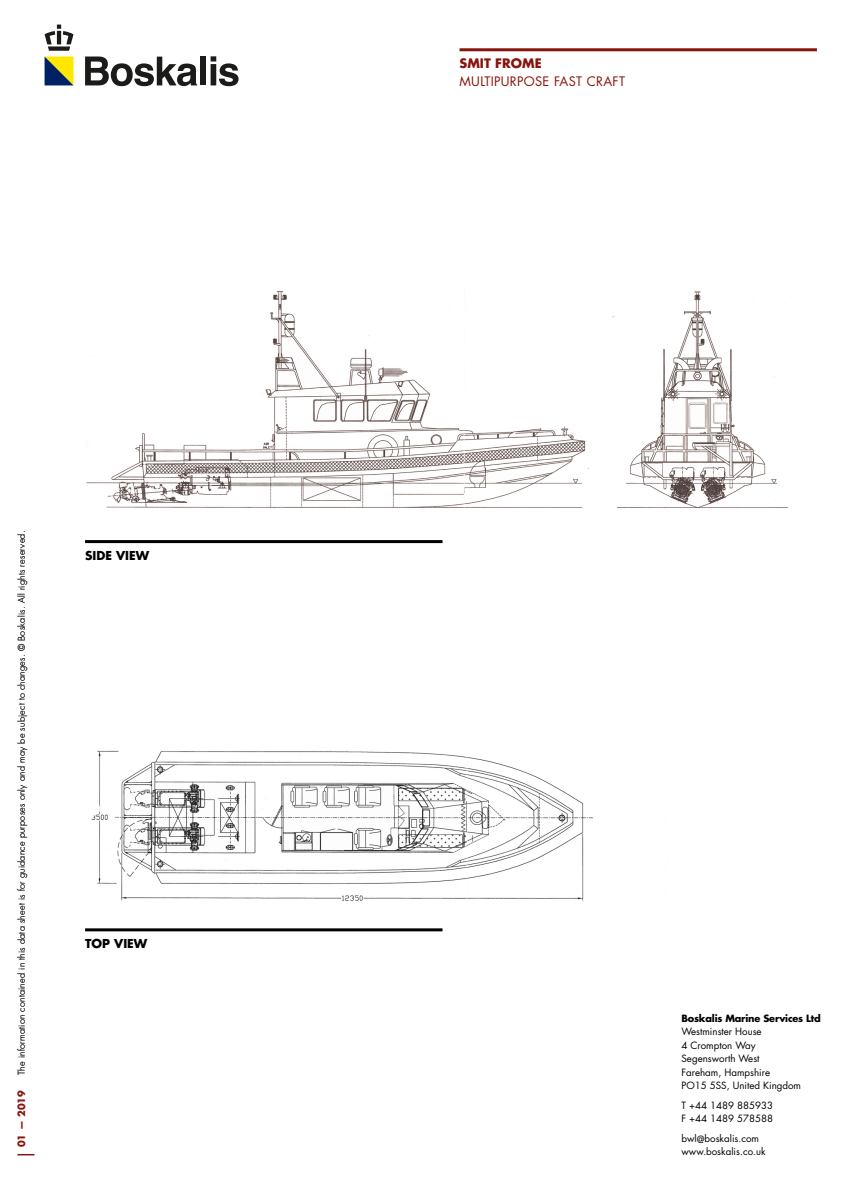
<style>
.page{position:relative;width:851px;height:1191px;background:#fff}
.page>*{position:absolute;margin:0;border:0;box-sizing:border-box;transform-origin:0 0}
._000_JEC_Subheading{font:12.75px "Futura Std";letter-spacing:.025em;color:#89140c}
._000_JEC_Subheading-2{font:700 12.75px "Futura Std";color:#89140c}
._000_JEC_Heading_3{font:700 12px "Futura Std";color:#000}
._000_BOS_Address{font:9.75px "Futura Std";color:#000}
._000_BOS_Address-2{font:700 9.75px "Futura Std";letter-spacing:-.02em;color:#000}
.t1{font:700 9.75px "Futura Std";letter-spacing:.01em;color:#89140c}
.t2{font:300 9px "Futura Std";letter-spacing:.025em;color:#000}
</style>
<div class="page">
<svg style="left:45px;top:57px;width:28px;height:28px"></svg>
<svg style="left:85px;top:57px;width:112px;height:29px"></svg>
<div style="left:200px;top:57px;width:6px;height:28px;background:#1b1b1a"></div>
<svg style="left:210px;top:56px;width:28px;height:30px"></svg>
<svg style="left:45px;top:25px;width:28px;height:26px"></svg>
<svg style="left:17px;top:1154px;width:17px;height:1px"></svg>
<hr style="left:459px;top:48px;width:357px;height:3px;background:#89140c">
<hr style="left:85px;top:928px;width:357px;height:3px;background:#000">
<hr style="left:85px;top:540px;width:357px;height:3px;background:#000">
<img style="left:86px;top:291px;width:703px;height:217px">
<img style="left:91px;top:750px;width:502px;height:151px">
<p class="t2" style="left:16px;top:1074px;width:546px;rotate:-90deg">The information contained in this data sheet is for guidance purposes only and may be subject to changes. © Boskalis. All rights reserved.</p>
<p class="t1" style="left:15px;top:1147px;width:59px;rotate:-90deg">01 — 2019</p>
<p class="_000_JEC_Heading_3" style="left:85px;top:547px;width:66px">SIDE VIEW</p>
<p class="_000_JEC_Heading_3" style="left:85px;top:936px;width:64px">TOP VIEW</p>
<p class="_000_JEC_Subheading-2" style="left:459px;top:55px;width:84px">SMIT FROME</p>
<p class="_000_JEC_Subheading" style="left:459px;top:73px;width:167px">MULTIPURPOSE FAST CRAFT</p>
<p class="_000_BOS_Address-2" style="left:681px;top:1011px;width:141px">Boskalis Marine Services Ltd</p>
<p class="_000_BOS_Address" style="left:681px;top:1025px;width:82px">Westminster House</p>
<p class="_000_BOS_Address" style="left:681px;top:1039px;width:76px">4 Crompton Way</p>
<p class="_000_BOS_Address" style="left:681px;top:1052px;width:80px">Segensworth West</p>
<p class="_000_BOS_Address" style="left:681px;top:1066px;width:90px">Fareham, Hampshire</p>
<p class="_000_BOS_Address" style="left:681px;top:1079px;width:121px">PO15 5SS, United Kingdom</p>
<p class="_000_BOS_Address" style="left:681px;top:1099px;width:93px">T +44 1489 885933</p>
<p class="_000_BOS_Address" style="left:681px;top:1112px;width:93px">F +44 1489 578588</p>
<p class="_000_BOS_Address" style="left:681px;top:1132px;width:79px">bwl@boskalis.com</p>
<p class="_000_BOS_Address" style="left:681px;top:1145px;width:86px">www.boskalis.co.uk</p>
</div>
